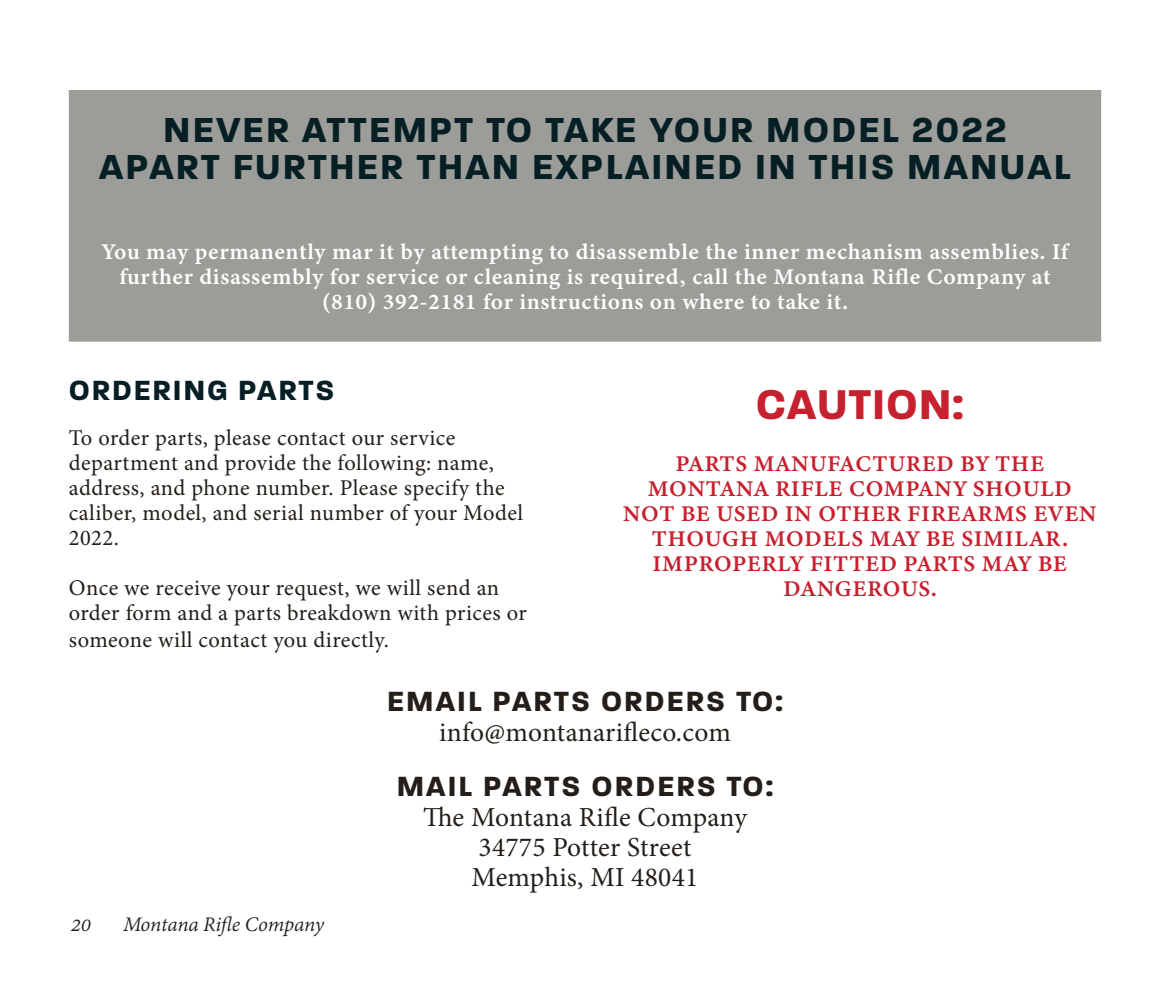
<style>
.page{position:relative;width:1170px;height:990px;background:#fff}
.page>*{position:absolute;margin:0;border:0;box-sizing:border-box;transform-origin:0 0}
.t1{font:700 45px "Paralucent";letter-spacing:.02em;color:#c7202e}
.t2{font:700 37.5px/37.5px "Paralucent";letter-spacing:.06em;color:#061f25;text-align:center}
.t3{font:700 30px "Paralucent";letter-spacing:.07em;color:#231e19}
.t4{font:700 30px "Paralucent";letter-spacing:.06em;color:#061f25}
.t5{font:27.5px "Minion Pro";letter-spacing:.01em;color:#231e19}
.t6{font:22.5px/25px "Minion Pro";letter-spacing:.02em;color:#231e19}
.t7{font:22.5px/25px "Minion Variable Concept";letter-spacing:.02em;color:#fff;text-align:center}
.t8{font:22.5px/25px "Minion Variable Concept";letter-spacing:.025em;color:#c7202e;text-align:center}
.t9{font:italic 22.5px "Adobe Devanagari";letter-spacing:-.01em;color:#231f20}
</style>
<div class="page">
<div style="left:69px;top:90px;width:1032px;height:252px;background:#9c9d98;border:2px solid #9c9d98"></div>
<p class="t2" style="left:99px;top:111px;width:973px">NEVER ATTEMPT TO TAKE YOUR MODEL 2022<br>APART FURTHER THAN EXPLAINED IN THIS MANUAL</p>
<p class="t7" style="left:102px;top:239px;width:967px">You may permanently mar it by attempting to disassemble the inner mechanism assemblies. If further disassembly for service or cleaning is required, call the Montana Rifle Company at</p>
<p class="t7" style="left:322px;top:289px;width:527px">(810) 392-2181 for instructions on where to take it.</p>
<p class="t4" style="left:69px;top:372px;width:267px">ORDERING PARTS</p>
<p class="t6" style="left:69px;top:425px;width:456px">To order parts, please contact our service department and provide the following: name, address, and phone number. Please specify the caliber, model, and serial number of your Model 2022.</p>
<p class="t6" style="left:69px;top:575px;width:459px">Once we receive your request, we will send an order form and a parts breakdown with prices or</p>
<p class="t6" style="left:69px;top:628px;width:322px">someone will contact you directly.</p>
<p class="t1" style="left:756px;top:377px;width:209px">CAUTION:</p>
<p class="t8" style="left:623px;top:451px;width:475px">PARTS MANUFACTURED BY THE<br>MONTANA RIFLE COMPANY SHOULD<br>NOT BE USED IN OTHER FIREARMS EVEN<br>THOUGH MODELS MAY BE SIMILAR.<br>IMPROPERLY FITTED PARTS MAY BE<br>DANGEROUS.</p>
<p class="t9" style="left:71px;top:912px;width:22px">20</p>
<p class="t9" style="left:123px;top:912px;width:203px">Montana Rifle Company</p>
<p class="t3" style="left:387px;top:683px;width:397px">EMAIL PARTS ORDERS TO:</p>
<p class="t5" style="left:439px;top:713px;width:293px">info@montanarifleco.com</p>
<p class="t3" style="left:397px;top:768px;width:378px">MAIL PARTS ORDERS TO:</p>
<p class="t5" style="left:423px;top:798px;width:325px">The Montana Rifle Company</p>
<p class="t5" style="left:479px;top:828px;width:214px">34775 Potter Street</p>
<p class="t5" style="left:472px;top:858px;width:228px">Memphis, MI 48041</p>
</div>
